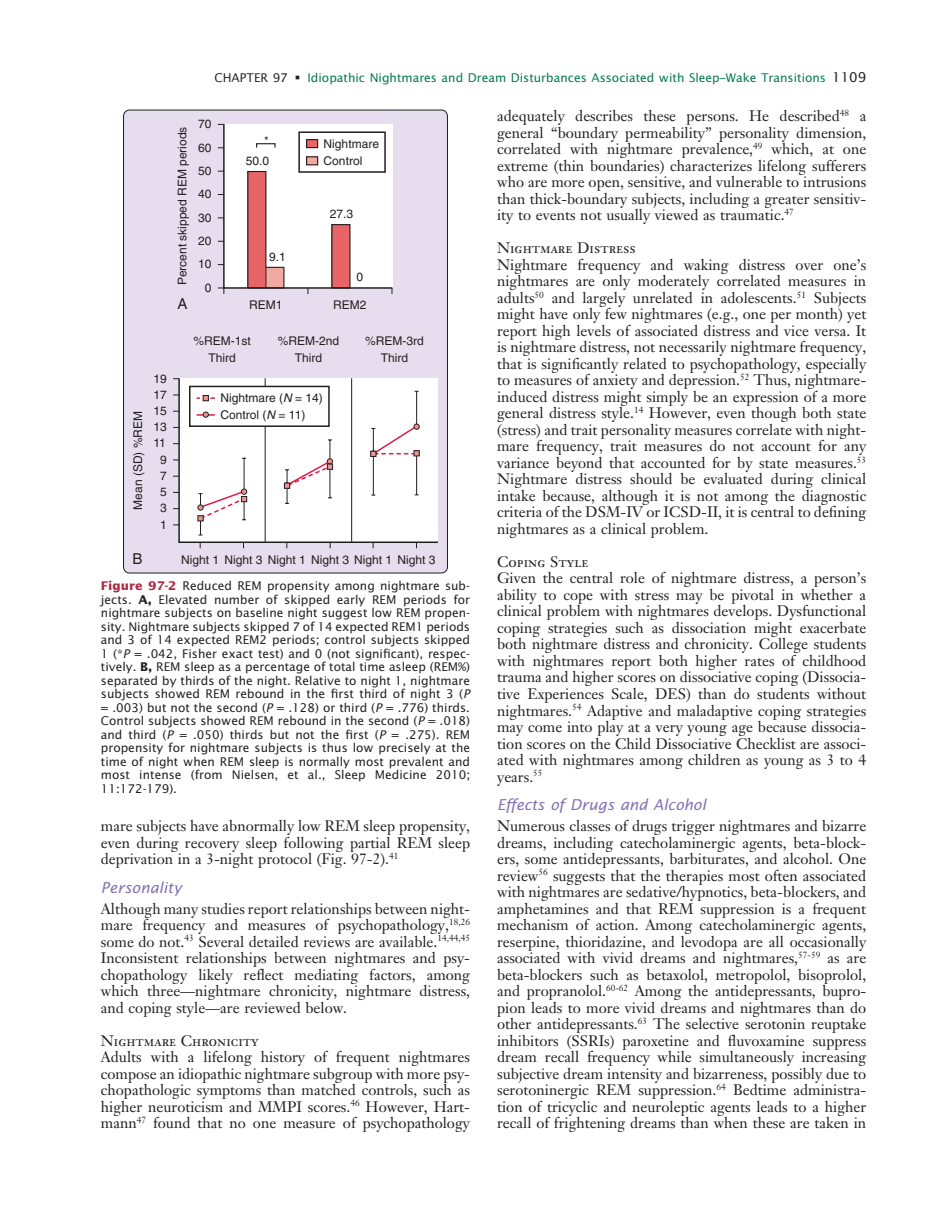
<style>
.page{position:relative;width:942px;height:1212px;background:#fff}
.page>*{position:absolute;margin:0;border:0;box-sizing:border-box;transform-origin:0 0}
.t1{font:15px/16.5px "Janson Text";color:#231f20;text-align:justify}
.t2{font:15px "Janson Text Roman SC";color:#231f20}
.t3{font:italic 15px "Lucida Sans";color:#8171b3}
.t4{font:15px "Helvetica";color:#231f20}
.t5{font:12px/13.5px "Lucida Sans";color:#231f20;text-align:justify}
.t6{font:12px/16.5px "Helvetica";color:#231f20}
.t7{font:12px "Lucida Sans";color:#017951}
.s1{color:#231f20}
.s2{font-size:13.5px;color:#231f20}
.s3{font-style:italic}
.s4{font-weight:700;color:#ae2a42}
.s5{font-weight:700}
</style>
<div class="page">
<div style="left:123px;top:110px;width:324px;height:463px;background:#e6deee;border-radius:6px"></div>
<div style="left:123px;top:110px;width:325px;height:463px;border:1px solid #231f20;border-radius:6px"></div>
<svg style="left:218px;top:123px;width:175px;height:171px;background:#f5e8e9"></svg>
<svg style="left:173px;top:378px;width:265px;height:170px;background:#f3f0f2"></svg>
<p class="t7" style="left:214px;top:70px;width:653px"><span class="s1">CHAPTER 97 •</span> Idiopathic Nightmares and Dream Disturbances Associated with Sleep–Wake Transitions <span class="s2">1109</span></p>
<p class="t6" style="left:130px;top:510px;width:100px;rotate:-90deg">Mean (SD) %REM</p>
<p class="t4" style="left:132px;top:550px;width:12px">B</p>
<p class="t6" style="left:153px;top:370px;width:15px">19</p>
<p class="t6" style="left:153px;top:386px;width:15px">17</p>
<p class="t6" style="left:153px;top:402px;width:15px">15</p>
<p class="t6" style="left:153px;top:435px;width:14px">11</p>
<p class="t6" style="left:153px;top:419px;width:15px">13</p>
<p class="t6" style="left:160px;top:451px;width:8px">9</p>
<p class="t6" style="left:160px;top:468px;width:8px">7<br>5</p>
<p class="t6" style="left:160px;top:500px;width:8px">3</p>
<p class="t6" style="left:160px;top:516px;width:8px">1</p>
<p class="t6" style="left:174px;top:285px;width:160px;rotate:-90deg">Percent skipped REM periods</p>
<p class="t4" style="left:177px;top:295px;width:12px">A</p>
<p class="t6" style="left:198px;top:116px;width:15px">70</p>
<p class="t6" style="left:198px;top:139px;width:15px">60</p>
<p class="t6" style="left:198px;top:162px;width:15px">50</p>
<p class="t6" style="left:198px;top:186px;width:15px">40</p>
<p class="t6" style="left:198px;top:209px;width:15px">30</p>
<p class="t6" style="left:198px;top:233px;width:15px">20</p>
<p class="t6" style="left:198px;top:256px;width:15px">10</p>
<p class="t6" style="left:205px;top:279px;width:8px">0</p>
<p class="t6" style="left:246px;top:131px;width:25px;line-height:19.8px;text-align:right">*<br>50.0</p>
<p class="t6" style="left:269px;top:248px;width:18px">9.1</p>
<p class="t6" style="left:323px;top:136px;width:57px">Nightmare<br>Control</p>
<p class="t6" style="left:330px;top:206px;width:25px">27.3</p>
<p class="t6" style="left:356px;top:268px;width:8px">0</p>
<p class="t6" style="left:249px;top:297px;width:35px">REM1</p>
<p class="t6" style="left:333px;top:297px;width:35px">REM2</p>
<p class="t6" style="left:193px;top:333px;width:59px;text-align:center">%REM-1st<br>Third</p>
<p class="t6" style="left:278px;top:333px;width:63px;text-align:center">%REM-2nd<br>Third</p>
<p class="t6" style="left:365px;top:333px;width:60px;text-align:center">%REM-3rd<br>Third</p>
<p class="t6" style="left:220px;top:390px;width:104px">Nightmare (<span class="s3">N</span> = 14)<br>Control (<span class="s3">N</span> = 11)</p>
<p class="t6" style="left:181px;top:551px;width:256px">Night 1 Night 3 Night 1 Night 3 Night 1 Night 3</p>
<p class="t5" style="left:101px;top:579px;width:371px"><span class="s4">Figure 97-2</span> Reduced REM propensity among nightmare sub&shy;jects. <span class="s5">A,</span> Elevated number of skipped early REM periods for nightmare subjects on baseline night suggest low REM propen&shy;sity. Nightmare subjects skipped 7 of 14 expected REM1 periods and 3 of 14 expected REM2 periods; control subjects skipped 1 (*<span class="s3">P</span> = .042, Fisher exact test) and 0 (not significant), respec&shy;tively. <span class="s5">B,</span> REM sleep as a percentage of total time asleep (REM%) separated by thirds of the night. Relative to night 1, nightmare subjects showed REM rebound in the first third of night 3 (<span class="s3">P </span>= .003) but not the second (<span class="s3">P</span> = .128) or third (<span class="s3">P</span> = .776) thirds.<br>Control subjects showed REM rebound in the second (<span class="s3">P</span> = .018) and third (<span class="s3">P</span> = .050) thirds but not the first (<span class="s3">P</span> = .275). REM propensity for nightmare subjects is thus low precisely at the time of night when REM sleep is normally most prevalent and most intense (from Nielsen, et al., Sleep Medicine 2010; 11:172-179).</p>
<p class="t1" style="left:101px;top:817px;width:371px">mare subjects have abnormally low REM sleep propensity, even during recovery sleep following partial REM sleep deprivation in a 3-night protocol (Fig. 97-2).<sup>41</sup></p>
<p class="t3" style="left:101px;top:878px;width:82px">Personality</p>
<p class="t1" style="left:101px;top:900px;width:371px">Although many studies report relationships between night&shy;mare frequency and measures of psychopathology,<sup>18,26 </sup>some do not.<sup>43</sup> Several detailed reviews are available.<sup>14,44,45<br></sup>Inconsistent relationships between nightmares and psy&shy;chopathology likely reflect mediating factors, among which three—nightmare chronicity, nightmare distress, and coping style—are reviewed below.</p>
<p class="t2" style="left:101px;top:1031px;width:159px">Nightmare Chronicity</p>
<p class="t1" style="left:101px;top:1048px;width:371px">Adults with a lifelong history of frequent nightmares compose an idiopathic nightmare subgroup with more psy&shy;chopathologic symptoms than matched controls, such as higher neuroticism and MMPI scores.<sup>46</sup> However, Hart&shy;mann<sup>47</sup> found that no one measure of psychopathology</p>
<p class="t1" style="left:497px;top:108px;width:371px">adequately describes these persons. He described<sup>48</sup> a general “boundary permeability” personality dimension, correlated with nightmare prevalence,<sup>49</sup> which, at one extreme (thin boundaries) characterizes lifelong sufferers who are more open, sensitive, and vulnerable to intrusions than thick-boundary subjects, including a greater sensitiv&shy;ity to events not usually viewed as traumatic.<sup>47</sup></p>
<p class="t2" style="left:497px;top:239px;width:140px">Nightmare Distress</p>
<p class="t1" style="left:497px;top:256px;width:371px">Nightmare frequency and waking distress over one’s nightmares are only moderately correlated measures in adults<sup>50</sup> and largely unrelated in adolescents.<sup>51</sup> Subjects might have only few nightmares (e.g., one per month) yet report high levels of associated distress and vice versa. It is nightmare distress, not necessarily nightmare frequency, that is significantly related to psychopathology, especially to measures of anxiety and depression.<sup>52</sup> Thus, nightmare&shy;induced distress might simply be an expression of a more general distress style.<sup>14</sup> However, even though both state (stress) and trait personality measures correlate with night&shy;mare frequency, trait measures do not account for any variance beyond that accounted for by state measures.<sup>53<br></sup>Nightmare distress should be evaluated during clinical intake because, although it is not among the diagnostic criteria of the DSM-IV or ICSD-II, it is central to defining nightmares as a clinical problem.</p>
<p class="t2" style="left:497px;top:553px;width:93px">Coping Style</p>
<p class="t1" style="left:497px;top:570px;width:371px">Given the central role of nightmare distress, a person’s ability to cope with stress may be pivotal in whether a clinical problem with nightmares develops. Dysfunctional coping strategies such as dissociation might exacerbate both nightmare distress and chronicity. College students with nightmares report both higher rates of childhood trauma and higher scores on dissociative coping (Dissocia&shy;tive Experiences Scale, DES) than do students without nightmares.<sup>54</sup> Adaptive and maladaptive coping strategies may come into play at a very young age because dissocia&shy;tion scores on the Child Dissociative Checklist are associ&shy;ated with nightmares among children as young as 3 to 4 years.<sup>55</sup></p>
<p class="t3" style="left:497px;top:795px;width:210px">Effects of Drugs and Alcohol</p>
<p class="t1" style="left:497px;top:817px;width:371px">Numerous classes of drugs trigger nightmares and bizarre dreams, including catecholaminergic agents, beta-block&shy;ers, some antidepressants, barbiturates, and alcohol. One review<sup>56</sup> suggests that the therapies most often associated with nightmares are sedative/hypnotics, beta-blockers, and amphetamines and that REM suppression is a frequent mechanism of action. Among catecholaminergic agents, reserpine, thioridazine, and levodopa are all occasionally associated with vivid dreams and nightmares,<sup>57-59</sup> as are beta-blockers such as betaxolol, metropolol, bisoprolol, and propranolol.<sup>60-62</sup> Among the antidepressants, bupro&shy;pion leads to more vivid dreams and nightmares than do other antidepressants.<sup>63</sup> The selective serotonin reuptake inhibitors (SSRIs) paroxetine and fluvoxamine suppress dream recall frequency while simultaneously increasing subjective dream intensity and bizarreness, possibly due to serotoninergic REM suppression.<sup>64</sup> Bedtime administra&shy;tion of tricyclic and neuroleptic agents leads to a higher recall of frightening dreams than when these are taken in</p>
</div>
